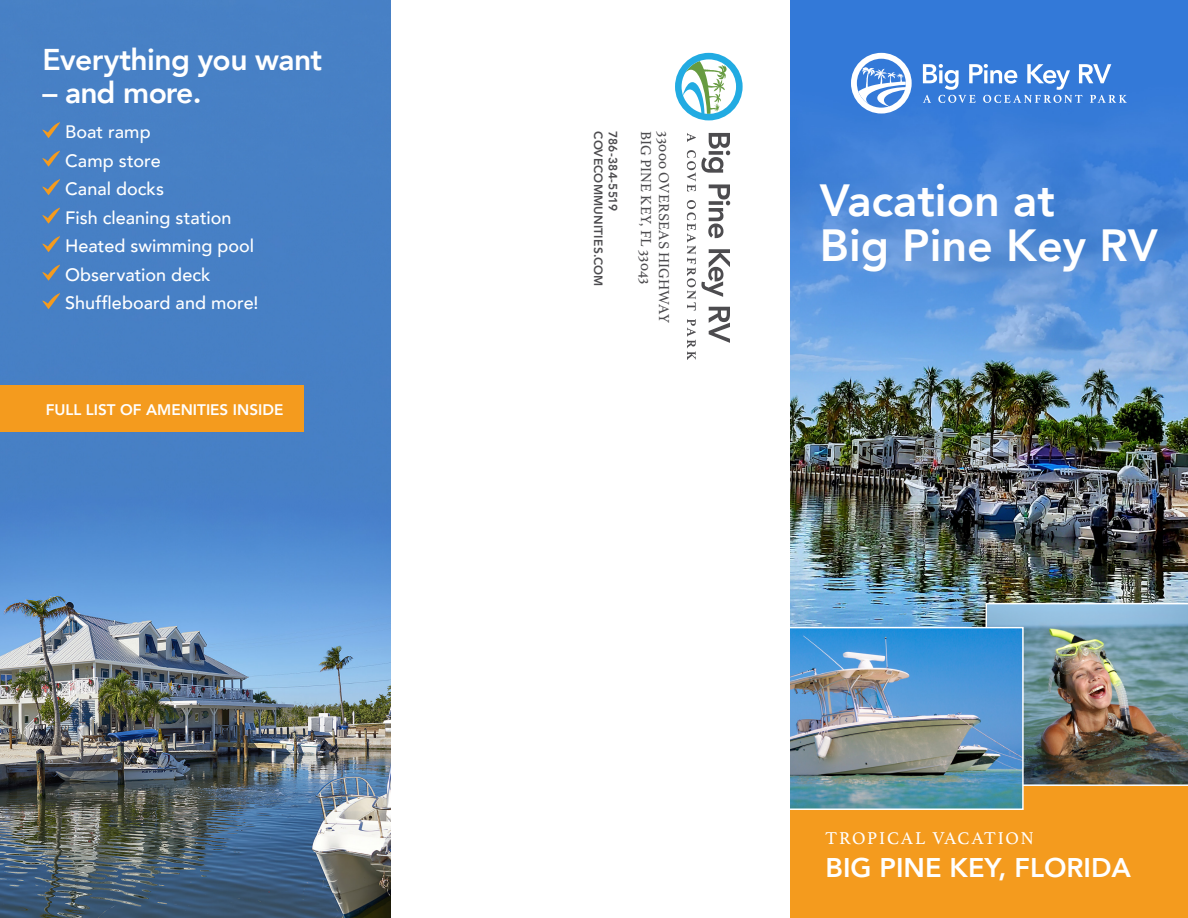
<style>
.page{position:relative;width:1188px;height:918px;background:#fff}
.page>*{position:absolute;margin:0;border:0;box-sizing:border-box;transform-origin:0 0}
.t1{font:800 45px/45px "Avenir";color:#fff}
.t2{font:800 30px "Avenir";letter-spacing:-.02em;color:#fff}
.H2_reversed{font:800 27px "Avenir";color:#fff}
.Call_Out{font:500 18px "Avenir";color:#fff}
.Body_Copy{font:18px "Athelas";letter-spacing:.1em;color:#fff}
.Call_Out-2{font:800 15.3px "Avenir";color:#fff}
.t3{font:15px "Athelas";letter-spacing:.005em;color:#4d4c4f}
.t4{font:800 12px "Avenir";letter-spacing:.015em;color:#4d4c4f}
</style>
<div class="page">
<img style="left:0;top:0;width:391px;height:918px">
<img style="left:790px;top:0;width:398px;height:627px">
<div style="left:790px;top:774px;width:398px;height:144px;background:#f49b1e"></div>
<svg style="left:42px;top:122px;width:18px;height:16px"></svg>
<svg style="left:42px;top:151px;width:18px;height:16px"></svg>
<svg style="left:42px;top:179px;width:18px;height:16px"></svg>
<svg style="left:42px;top:208px;width:18px;height:16px"></svg>
<svg style="left:42px;top:236px;width:18px;height:16px"></svg>
<svg style="left:42px;top:265px;width:18px;height:16px"></svg>
<svg style="left:42px;top:293px;width:18px;height:16px"></svg>
<div style="left:0;top:385px;width:304px;height:47px;background:#f49b1e"></div>
<img style="left:986px;top:603px;width:202px;height:183px">
<img style="left:790px;top:630px;width:231px;height:177px">
<div style="left:776px;top:627px;width:248px;height:183px;border:2px solid #fff"></div>
<div style="left:392px;top:0;width:398px;height:918px;background:#fff"></div>
<svg style="left:687px;top:133px;width:43px;height:227px"></svg>
<svg style="left:675px;top:53px;width:68px;height:67px"></svg>
<svg style="left:923px;top:64px;width:204px;height:39px;background:#6398e1"></svg>
<svg style="left:851px;top:53px;width:61px;height:61px"></svg>
<h3 class="t2" style="left:42px;top:36px;width:281px">Everything you want</h3>
<h3 class="t2" style="left:42px;top:69px;width:161px">– and more.</h3>
<p class="Call_Out" style="left:65px;top:116px;width:87px">Boat ramp</p>
<p class="Call_Out" style="left:65px;top:145px;width:97px">Camp store</p>
<p class="Call_Out" style="left:65px;top:173px;width:100px">Canal docks</p>
<p class="Call_Out" style="left:65px;top:202px;width:168px">Fish cleaning station</p>
<p class="Call_Out" style="left:65px;top:230px;width:191px">Heated swimming pool</p>
<p class="Call_Out" style="left:65px;top:259px;width:147px">Observation deck</p>
<p class="Call_Out" style="left:65px;top:287px;width:195px">Shuffleboard and more!</p>
<p class="Call_Out-2" style="left:46px;top:398px;width:239px">FULL LIST OF AMENITIES INSIDE</p>
<h3 class="t4" style="left:608px;top:131px;width:157px;rotate:90deg">COVECOMMUNITIES.COM</h3>
<h3 class="t4" style="left:622px;top:131px;width:81px;rotate:90deg">786-384-5519</h3>
<h3 class="t3" style="left:658px;top:131px;width:154px;rotate:90deg">BIG PINE KEY, FL 33043</h3>
<h3 class="t3" style="left:676px;top:131px;width:193px;rotate:90deg">33000 OVERSEAS HIGHWAY</h3>
<h1 class="t1" style="left:820px;top:178px;width:339px">Vacation at<br>Big Pine Key RV</h1>
<p class="Body_Copy" style="left:826px;top:824px;width:210px">TROPICAL VACATION</p>
<p class="H2_reversed" style="left:826px;top:846px;width:307px">BIG PINE KEY, FLORIDA</p>
</div>
